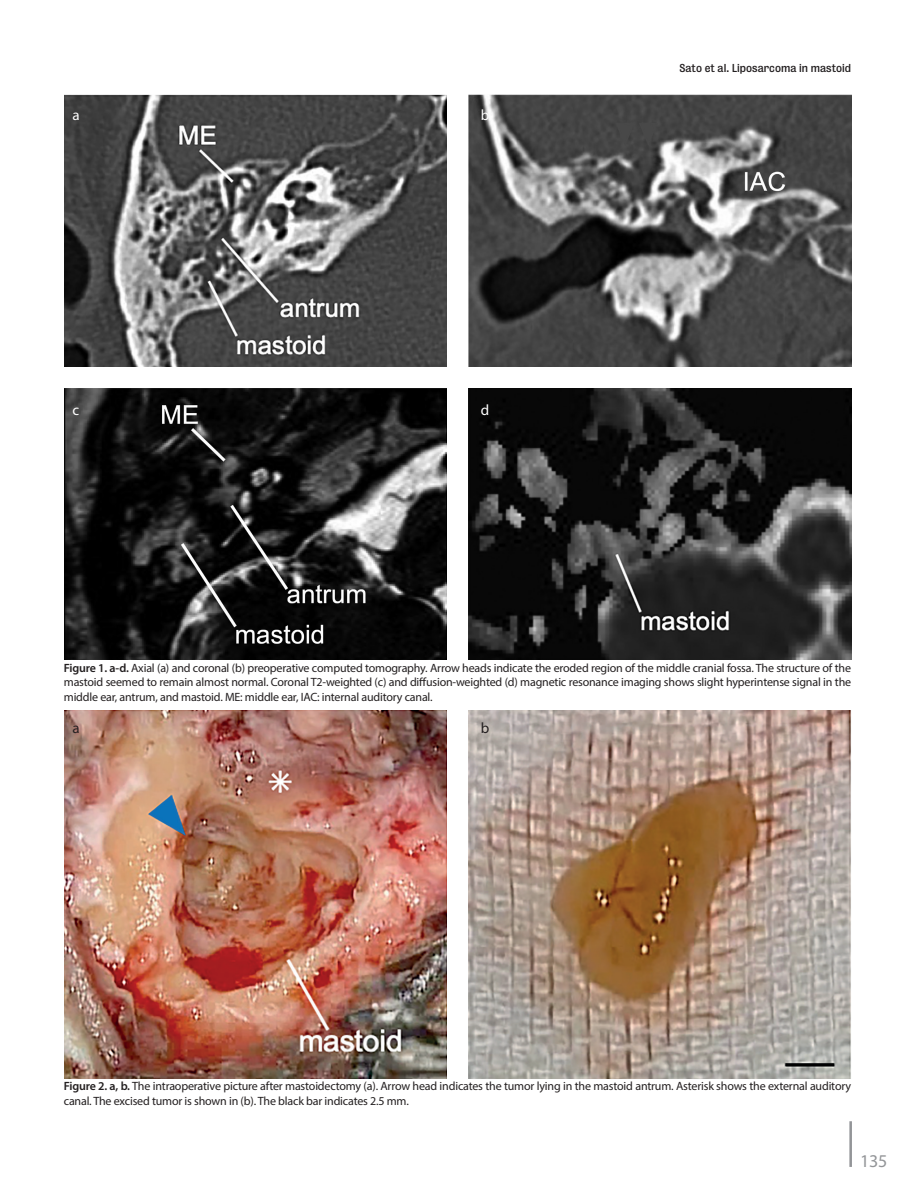
<style>
.page{position:relative;width:915px;height:1191px;background:#fff}
.page>*{position:absolute;margin:0;border:0;box-sizing:border-box;transform-origin:0 0}
.t1{font:18px "Myriad Pro";color:#939598}
.t2{font:15px "Myriad Pro";color:#fff}
.t3{font:15px "Myriad Pro";color:#231f20}
.t4{font:12px/14.4px "Myriad Pro";letter-spacing:-.015em;color:#231f20;text-align:justify}
.t5{font:10.5px "Bureau Grot Five Three";color:#231f20}
.s1{font-weight:600}
</style>
<div class="page">
<img style="left:64px;top:388px;width:382px;height:271px">
<img style="left:64px;top:95px;width:382px;height:271px">
<img style="left:468px;top:388px;width:382px;height:271px">
<img style="left:468px;top:95px;width:382px;height:271px">
<img style="left:64px;top:710px;width:382px;height:368px">
<img style="left:468px;top:710px;width:382px;height:368px">
<hr style="left:849px;top:1121px;width:2px;height:46px;background:#939598">
<p class="t2" style="left:72px;top:106px;width:9px">a</p>
<p class="t2" style="left:72px;top:401px;width:8px">c</p>
<p class="t2" style="left:480px;top:106px;width:10px">b</p>
<p class="t2" style="left:480px;top:401px;width:10px">d</p>
<p class="t5" style="left:679px;top:62px;width:173px">Sato et al. Liposarcoma in mastoid</p>
<p class="t4" style="left:64px;top:660px;width:788px"><span class="s1">Figure 1. a-d.</span> Axial (a) and coronal (b) preoperative computed tomography. Arrow heads indicate the eroded region of the middle cranial fossa. The structure of the mastoid seemed to remain almost normal. Coronal T2-weighted (c) and diffusion-weighted (d) magnetic resonance imaging shows slight hyperintense signal in the middle ear, antrum, and mastoid. ME: middle ear, IAC: internal auditory canal.</p>
<p class="t3" style="left:72px;top:719px;width:9px">a</p>
<p class="t3" style="left:480px;top:719px;width:10px">b</p>
<p class="t4" style="left:64px;top:1078px;width:788px"><span class="s1">Figure 2. a, b.</span> The intraoperative picture after mastoidectomy (a). Arrow head indicates the tumor lying in the mastoid antrum. Asterisk shows the external auditory canal. The excised tumor is shown in (b). The black bar indicates 2.5 mm.</p>
<h1 class="t1" style="left:859px;top:1149px;width:29px">135</h1>
</div>
